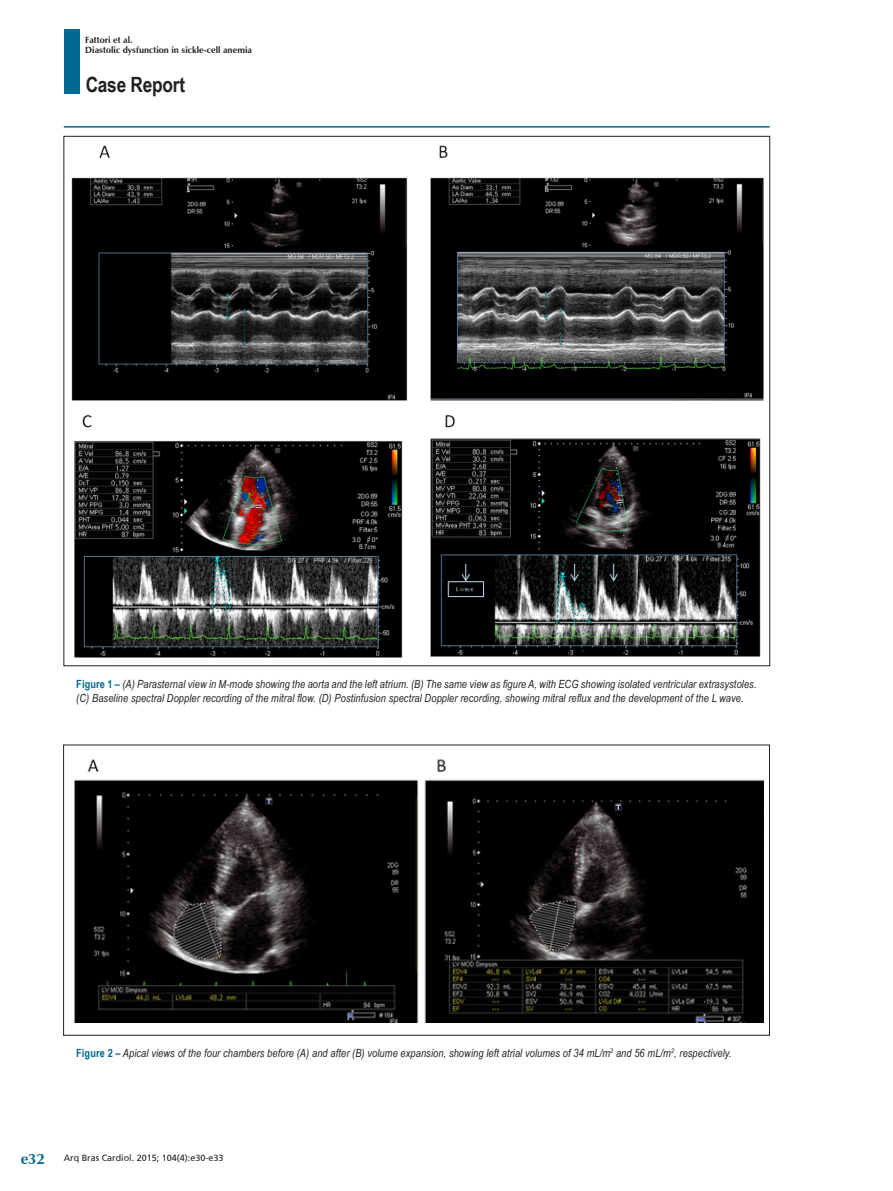
<style>
.page{position:relative;width:893px;height:1191px;background:#fff}
.page>*{position:absolute;margin:0;border:0;box-sizing:border-box;transform-origin:0 0}
.t1{font:700 21px "Arial Narrow";letter-spacing:-.01em;color:#231f20}
.t2{font:700 15px "Zapf Humanist 601 BT";color:#006991}
._05_-_LEGENDA_TABELA{font:italic 11.25px/13.5px "Arial Narrow";letter-spacing:.01em;color:#231f20}
.t3{font:700 9px "Zapf Humanist 601 BT";color:#231f20}
.t4{font:9px "Frutiger";color:#231f20}
.s1{font-weight:700;font-style:normal;color:#006991}
</style>
<div class="page">
<hr style="left:64px;top:126px;width:706px;height:2px;background:#006991">
<div style="left:64px;top:29px;width:16px;height:65px;background:#006991"></div>
<img style="left:71px;top:145px;width:692px;height:513px">
<img style="left:74px;top:759px;width:690px;height:264px">
<p class="t3" style="left:85px;top:34px;width:49px">Fattori et al.</p>
<p class="t3" style="left:85px;top:45px;width:168px">Diastolic dysfunction in sickle-cell anemia</p>
<h1 class="t1" style="left:86px;top:68px;width:101px">Case Report</h1>
<p class="_05_-_LEGENDA_TABELA" style="left:76px;top:677px;width:682px"><span class="s1">Figure 1 –</span> (A) Parasternal view in M-mode showing the aorta and the left atrium. (B) The same view as figure A, with ECG showing isolated ventricular extrasystoles. (C) Baseline spectral Doppler recording of the mitral flow. (D) Postinfusion spectral Doppler recording, showing mitral reflux and the development of the L wave.</p>
<p class="_05_-_LEGENDA_TABELA" style="left:76px;top:1045px;width:657px"><span class="s1">Figure 2 –</span> Apical views of the four chambers before (A) and after (B) volume expansion, showing left atrial volumes of 34 mL/m<sup>2</sup> and 56 mL/m<sup>2</sup>, respectively.</p>
<h2 class="t2" style="left:21px;top:1149px;width:26px">e32</h2>
<p class="t4" style="left:64px;top:1153px;width:161px">Arq Bras Cardiol. 2015; 104(4):e30-e33</p>
</div>
